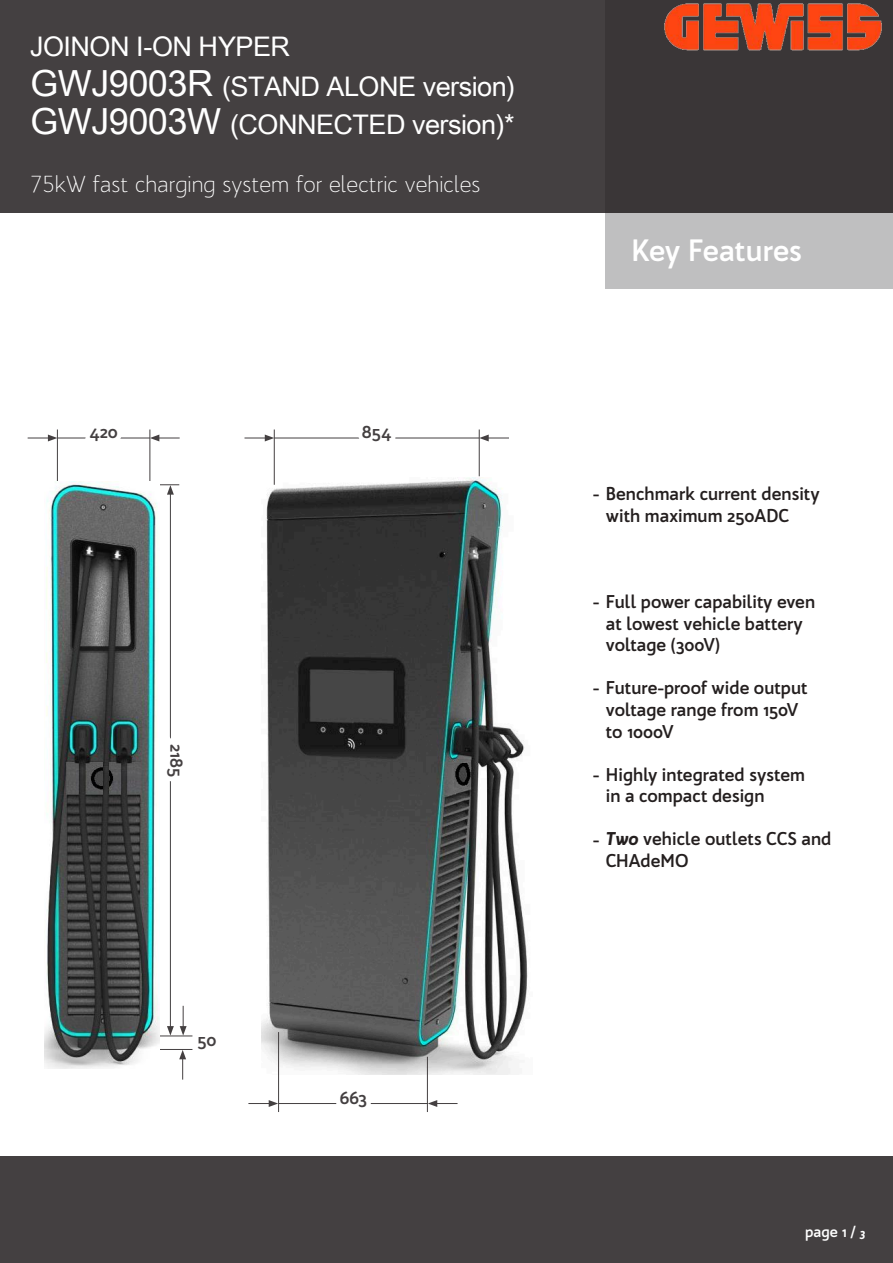
<style>
.page{position:relative;width:893px;height:1263px;background:#fff}
.page>*{position:absolute;margin:0;border:0;box-sizing:border-box;transform-origin:0 0}
.t1{font:700 30px "Bw Quinta Pro";color:#fff}
.t2{font:27px/37.7px "Arial Unicode MS";letter-spacing:-.02em;color:#fff}
.t3{font:300 22.5px "Bw Quinta Pro";color:#fff}
.t4{font:700 18px/21.6px "Bw Quinta Pro";color:#241f1f}
.t5{font:700 18px "Bw Quinta Pro";color:#444041}
.t6{font:700 15px "Bw Quinta Pro";color:#fff}
.s1{font-size:36px}
.s2{font-weight:900;font-style:italic}
.s3{font-weight:900;font-style:italic;font-size:12px}
</style>
<div class="page">
<img style="left:262px;top:477px;width:266px;height:598px">
<div style="left:0;top:0;width:893px;height:213px;background:#444041"></div>
<div style="left:0;top:1157px;width:893px;height:106px;background:#444041"></div>
<div style="left:606px;top:213px;width:287px;height:76px;background:#bfbfc0"></div>
<div style="left:606px;top:0;width:287px;height:213px;background:#3a3637"></div>
<svg style="left:151px;top:435px;width:29px;height:6px"></svg>
<svg style="left:28px;top:435px;width:29px;height:6px"></svg>
<hr style="left:57px;top:438px;width:93px;height:1px;background:#444041">
<hr style="left:57px;top:429px;width:1px;height:56px;background:#444041">
<hr style="left:150px;top:429px;width:1px;height:56px;background:#444041">
<svg style="left:76px;top:437px;width:50px;height:2px"></svg>
<hr style="left:170px;top:492px;width:1px;height:536px;background:#444041">
<svg style="left:160px;top:484px;width:19px;height:11px"></svg>
<svg style="left:167px;top:1026px;width:7px;height:9px"></svg>
<hr style="left:150px;top:1035px;width:42px;height:1px;background:#444041">
<hr style="left:150px;top:1049px;width:42px;height:1px;background:#444041">
<svg style="left:169px;top:686px;width:2px;height:105px"></svg>
<svg style="left:180px;top:1006px;width:7px;height:29px"></svg>
<svg style="left:179px;top:1050px;width:7px;height:29px"></svg>
<svg style="left:480px;top:435px;width:29px;height:6px"></svg>
<svg style="left:244px;top:435px;width:30px;height:6px"></svg>
<hr style="left:274px;top:438px;width:205px;height:1px;background:#444041">
<hr style="left:274px;top:429px;width:1px;height:56px;background:#444041">
<hr style="left:479px;top:429px;width:1px;height:47px;background:#444041">
<svg style="left:354px;top:437px;width:47px;height:2px"></svg>
<svg style="left:248px;top:1100px;width:30px;height:7px"></svg>
<svg style="left:428px;top:1100px;width:30px;height:7px"></svg>
<hr style="left:279px;top:1103px;width:149px;height:1px;background:#444041">
<hr style="left:427px;top:1057px;width:1px;height:55px;background:#444041">
<hr style="left:278px;top:1032px;width:1px;height:80px;background:#444041">
<svg style="left:336px;top:1103px;width:35px;height:1px"></svg>
<img style="left:664px;top:3px;width:218px;height:48px">
<img style="left:44px;top:481px;width:116px;height:587px">
<h2 class="t2" style="left:30px;top:27px;width:262px">JOINON I-ON HYPER</h2>
<h2 class="t2" style="left:30px;top:67px;width:486px"><span class="s1">GWJ9003R</span> (STAND ALONE version)<br><span class="s1">GWJ9003W</span> (CONNECTED version)*</h2>
<p class="t3" style="left:30px;top:171px;width:452px">75kW fast charging system for electric vehicles</p>
<p class="t5" style="left:89px;top:420px;width:30px">420</p>
<p class="t5" style="left:188px;top:744px;width:35px;rotate:90deg">2185</p>
<p class="t5" style="left:197px;top:1028px;width:20px">50</p>
<p class="t5" style="left:362px;top:420px;width:31px">854</p>
<p class="t5" style="left:340px;top:1086px;width:29px">663</p>
<h1 class="t1" style="left:631px;top:231px;width:172px">Key Features</h1>
<p class="t4" style="left:593px;top:483px;width:228px">- Benchmark current density</p>
<p class="t4" style="left:606px;top:504px;width:185px">with maximum 250ADC</p>
<p class="t4" style="left:593px;top:591px;width:223px">- Full power capability even</p>
<p class="t4" style="left:606px;top:612px;width:198px">at lowest vehicle battery voltage (300V)</p>
<p class="t4" style="left:593px;top:677px;width:216px">- Future-proof wide output</p>
<p class="t4" style="left:606px;top:699px;width:194px">voltage range from 150V to 1000V</p>
<p class="t4" style="left:593px;top:764px;width:213px">- Highly integrated system</p>
<p class="t4" style="left:606px;top:785px;width:160px">in a compact design</p>
<p class="t4" style="left:593px;top:828px;width:240px">- <span class="s2">Two</span> vehicle outlets CCS and</p>
<p class="t4" style="left:606px;top:850px;width:84px">CHAdeMO</p>
<p class="t6" style="left:805px;top:1222px;width:62px">page 1 / <span class="s3">3</span></p>
</div>
